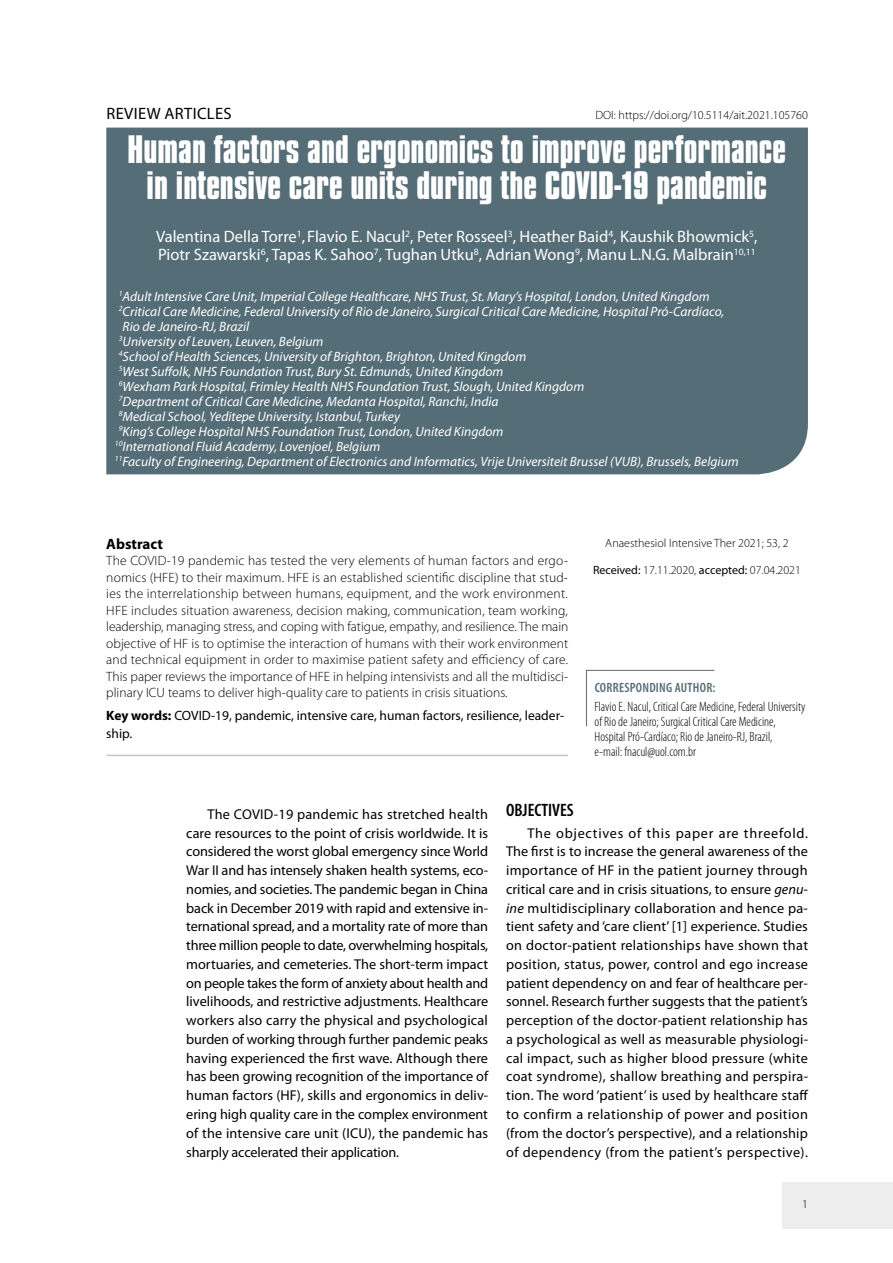
<style>
.page{position:relative;width:893px;height:1263px;background:#fff}
.page>*{position:absolute;margin:0;border:0;box-sizing:border-box;transform-origin:0 0}
.t1{font:700 33px/36px "Compacta PL";color:#fff;text-align:center}
.t2{font:600 condensed 18px "Myriad Pro";color:#000}
.t3{font:16.5px/18px "Myriad Pro";color:#fff}
.t4{font:16.5px "Myriad Pro";letter-spacing:.02em;color:#000}
.t5{font:700 15px "Myriad Pro";color:#000}
.t6{font:14.25px/18.8px "Myriad Pro";letter-spacing:.015em;color:#000;text-align:justify}
.t7{font:italic 13.5px "Myriad Pro";color:#fff}
.t8{font:300 13.5px/16.5px "Myriad Pro";color:#000;text-align:justify}
.t9{font:300 condensed 13.5px/15px "Myriad Pro";color:#000}
.t10{font:13.5px/18px "Myriad Pro";color:#000}
.t11{font:600 condensed 13.5px "Myriad Pro";letter-spacing:.02em;color:#556d76}
.t12{font:300 12px "Myriad Pro";color:#000}
.s1{font-weight:700}
.s2{font-weight:400}
.s3{font-style:italic}
</style>
<div class="page">
<div style="left:782px;top:1182px;width:111px;height:47px;background:#ededed"></div>
<div style="left:106px;top:128px;width:702px;height:346px;background:#556d76"></div>
<svg style="left:586px;top:670px;width:129px;height:57px"></svg>
<hr style="left:106px;top:755px;width:462px;height:1px;background:#c6c6c6">
<p class="t4" style="left:106px;top:103px;width:127px">REVIEW ARTICLES</p>
<p class="t12" style="left:595px;top:108px;width:214px">DOI: https://doi.org/10.5114/ait.2021.105760</p>
<h1 class="t1" style="left:128px;top:132px;width:660px">Human factors and ergonomics to improve performance in intensive care units during the COVID-19 pandemic</h1>
<p class="t3" style="left:156px;top:228px;width:603px">Valentina Della Torre<sup>1</sup>, Flavio E. Nacul<sup>2</sup>, Peter Rosseel<sup>3</sup>, Heather Baid<sup>4</sup>, Kaushik Bhowmick<sup>5</sup>,<br>Piotr Szawarski<sup>6</sup>, Tapas K. Sahoo<sup>7</sup>, Tughan Utku<sup>8</sup>, Adrian Wong<sup>9</sup>, Manu L.N.G. Malbrain<sup>10,11</sup></p>
<p class="t7" style="left:119px;top:288px;width:592px"><sup>1</sup>Adult Intensive Care Unit, Imperial College Healthcare, NHS Trust, St. Mary’s Hospital, London, United Kingdom</p>
<p class="t7" style="left:119px;top:303px;width:607px"><sup>2</sup>Critical Care Medicine, Federal University of Rio de Janeiro, Surgical Critical Care Medicine, Hospital Pró-Cardíaco,</p>
<p class="t7" style="left:123px;top:318px;width:128px">Rio de Janeiro-RJ, Brazil</p>
<p class="t7" style="left:119px;top:333px;width:206px"><sup>3</sup>University of Leuven, Leuven, Belgium</p>
<p class="t7" style="left:119px;top:348px;width:409px"><sup>4</sup>School of Health Sciences, University of Brighton, Brighton, United Kingdom</p>
<p class="t7" style="left:119px;top:363px;width:386px"><sup>5</sup>West Suffolk, NHS Foundation Trust, Bury St. Edmunds, United Kingdom</p>
<p class="t7" style="left:119px;top:378px;width:467px"><sup>6</sup>Wexham Park Hospital, Frimley Health NHS Foundation Trust, Slough, United Kingdom</p>
<p class="t7" style="left:119px;top:393px;width:381px"><sup>7</sup>Department of Critical Care Medicine, Medanta Hospital, Ranchi, India</p>
<p class="t7" style="left:119px;top:408px;width:283px"><sup>8</sup>Medical School, Yeditepe University, Istanbul, Turkey</p>
<p class="t7" style="left:119px;top:423px;width:386px"><sup>9</sup>King’s College Hospital NHS Foundation Trust, London, United Kingdom</p>
<p class="t7" style="left:115px;top:438px;width:267px"><sup>10</sup>International Fluid Academy, Lovenjoel, Belgium</p>
<p class="t7" style="left:115px;top:453px;width:625px"><sup>11</sup>Faculty of Engineering, Department of Electronics and Informatics, Vrije Universiteit Brussel (VUB), Brussels, Belgium</p>
<p class="t5" style="left:106px;top:534px;width:58px">Abstract</p>
<p class="t8" style="left:106px;top:552px;width:463px">The COVID-19 pandemic has tested the very elements of human factors and ergo&shy;nomics (HFE) to their maximum. HFE is an established scientific discipline that stud&shy;ies the interrelationship between humans, equipment, and the work environment.<br>HFE includes situation awareness, decision making, communication, team working, leadership, managing stress, and coping with fatigue, empathy, and resilience. The main objective of HF is to optimise the interaction of humans with their work environment and technical equipment in order to maximise patient safety and efficiency of care.<br>This paper reviews the importance of HFE in helping intensivists and all the multidisci&shy;plinary ICU teams to deliver high-quality care to patients in crisis situations.</p>
<p class="t10" style="left:106px;top:706px;width:459px"><span class="s1">Key words:</span> COVID-19, pandemic, intensive care, human factors, resilience, leader&shy;ship.</p>
<p class="t12" style="left:605px;top:535px;width:185px">Anaesthesiol Intensive Ther 2021; 53, 2</p>
<p class="t12" style="left:593px;top:562px;width:209px"><span class="s2">Received:</span> 17.11.2020, <span class="s2">accepted:</span> 07.04.2021</p>
<p class="t11" style="left:595px;top:679px;width:122px">CORRESPONDING AUTHOR:</p>
<p class="t9" style="left:595px;top:699px;width:212px">Flavio E. Nacul, Critical Care Medicine, Federal University of Rio de Janeiro; Surgical Critical Care Medicine, Hospital Pró-Cardíaco; Rio de Janeiro-RJ, Brazil,<br>e-mail: fnacul@uol.com.br</p>
<p class="t6" style="left:186px;top:804px;width:303px;text-indent:21px">The COVID-19 pandemic has stretched health care resources to the point of crisis worldwide. It is considered the worst global emergency since World War II and has intensely shaken health systems, eco&shy;nomies, and societies. The pandemic began in China back in December 2019 with rapid and extensive in&shy;ternational spread, and a mortality rate of more than three million people to date, overwhelming hospitals, mortuaries, and cemeteries. The short-term impact on people takes the form of anxiety about health and livelihoods, and restrictive adjustments. Healthcare workers also carry the physical and psychological burden of working through further pandemic peaks having experienced the first wave. Although there has been growing recognition of the importance of human factors (HF), skills and ergonomics in deliv&shy;ering high quality care in the complex environment of the intensive care unit (ICU), the pandemic has sharply accelerated their application.</p>
<p class="t2" style="left:506px;top:799px;width:69px">OBJECTIVES</p>
<p class="t6" style="left:506px;top:823px;width:304px;text-indent:21px">The objectives of this paper are threefold.<br>The first is to increase the general awareness of the importance of HF in the patient journey through critical care and in crisis situations, to ensure <span class="s3">genu&shy;ine</span> multidisciplinary collaboration and hence pa&shy;tient safety and ‘care client’ [1] experience. Studies on doctor-patient relationships have shown that position, status, power, control and ego increase patient dependency on and fear of healthcare per&shy;sonnel. Research further suggests that the patient’s perception of the doctor-patient relationship has a psychological as well as measurable physiologi&shy;cal impact, such as higher blood pressure (white coat syndrome), shallow breathing and perspira&shy;tion. The word ‘patient’ is used by healthcare staff to confirm a relationship of power and position (from the doctor’s perspective), and a relationship of dependency (from the patient’s perspective).</p>
<p class="t12" style="left:802px;top:1197px;width:7px">1</p>
</div>
